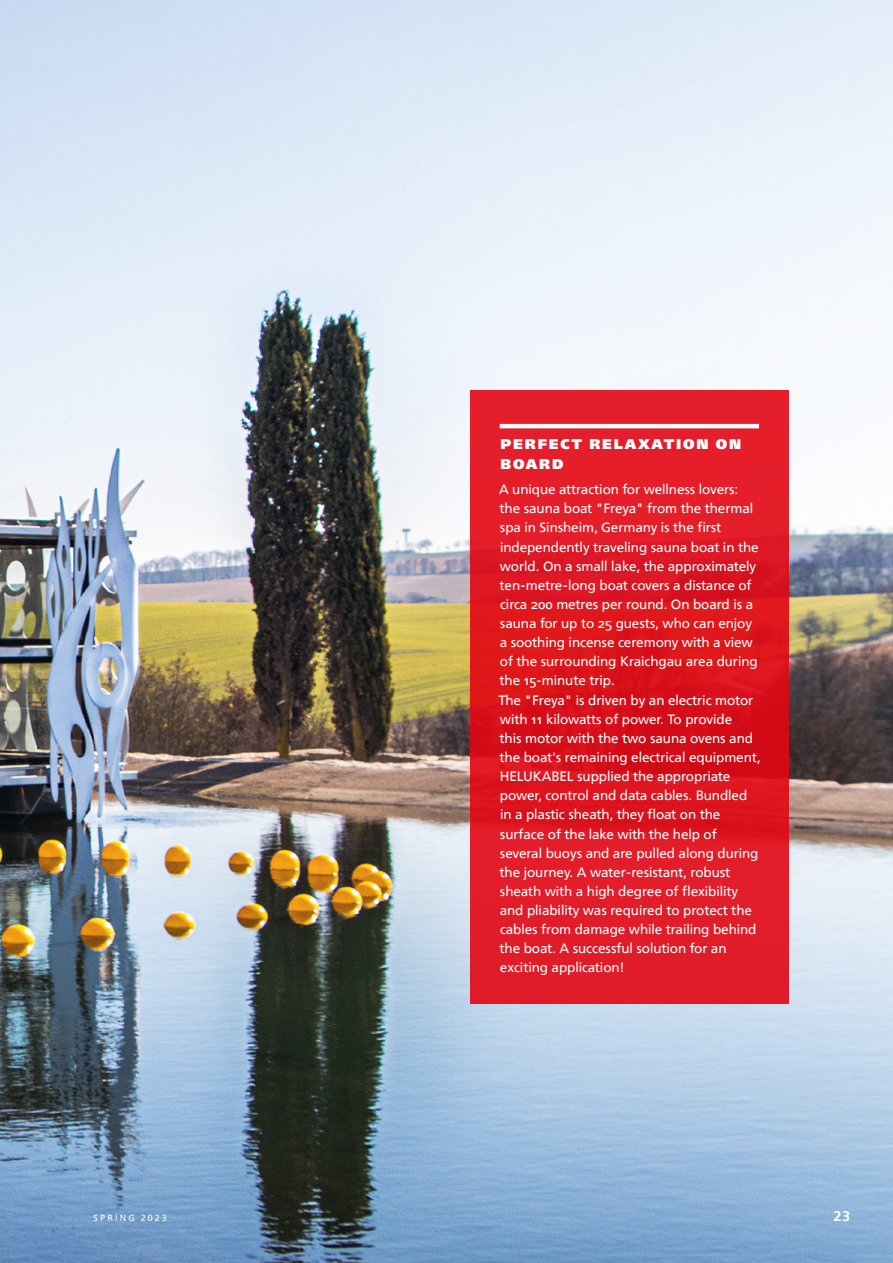
<style>
.page{position:relative;width:893px;height:1263px;background:#fff}
.page>*{position:absolute;margin:0;border:0;box-sizing:border-box;transform-origin:0 0}
.t1{font:600 14.25px "Free Set";color:#fff}
.t2{font:800 13.95px/20.2px "Free Set";letter-spacing:.13em;color:#fff}
.t3{font:13.5px/19.2px "Free Set";letter-spacing:-.005em;color:#fff}
.t4{font:9px "Free Set";letter-spacing:.23em;color:#fff}
</style>
<div class="page">
<img style="left:0;top:0;width:893px;height:1263px">
<svg style="left:470px;top:390px;width:319px;height:613px;background:#df1823"></svg>
<hr style="left:500px;top:424px;width:259px;height:4px;background:#fff">
<p class="t2" style="left:500px;top:433px;width:242px">PERFECT RELAXATION ON<br>BOARD</p>
<p class="t3" style="left:498px;top:479px;width:264px">A unique attraction for wellness lovers: the sauna boat "Freya" from the thermal spa in Sinsheim, Germany is the first independently traveling sauna boat in the world. On a small lake, the approximately ten-metre-long boat covers a distance of circa 200 metres per round. On board is a sauna for up to 25 guests, who can enjoy a soothing incense ceremony with a view of the surrounding Kraichgau area during the 15-minute trip.<br>The "Freya" is driven by an electric motor with 11 kilowatts of power. To provide<br>this motor with the two sauna ovens and the boat's remaining electrical equipment, HELUKABEL supplied the appropriate power, control and data cables. Bundled in a plastic sheath, they float on the surface of the lake with the help of several buoys and are pulled along during the journey. A water-resistant, robust sheath with a high degree of flexibility and pliability was required to protect the cables from damage while trailing behind the boat. A successful solution for an exciting application!</p>
<p class="t4" style="left:94px;top:1212px;width:75px">SPRING 2023</p>
<p class="t1" style="left:833px;top:1207px;width:19px">23</p>
</div>
